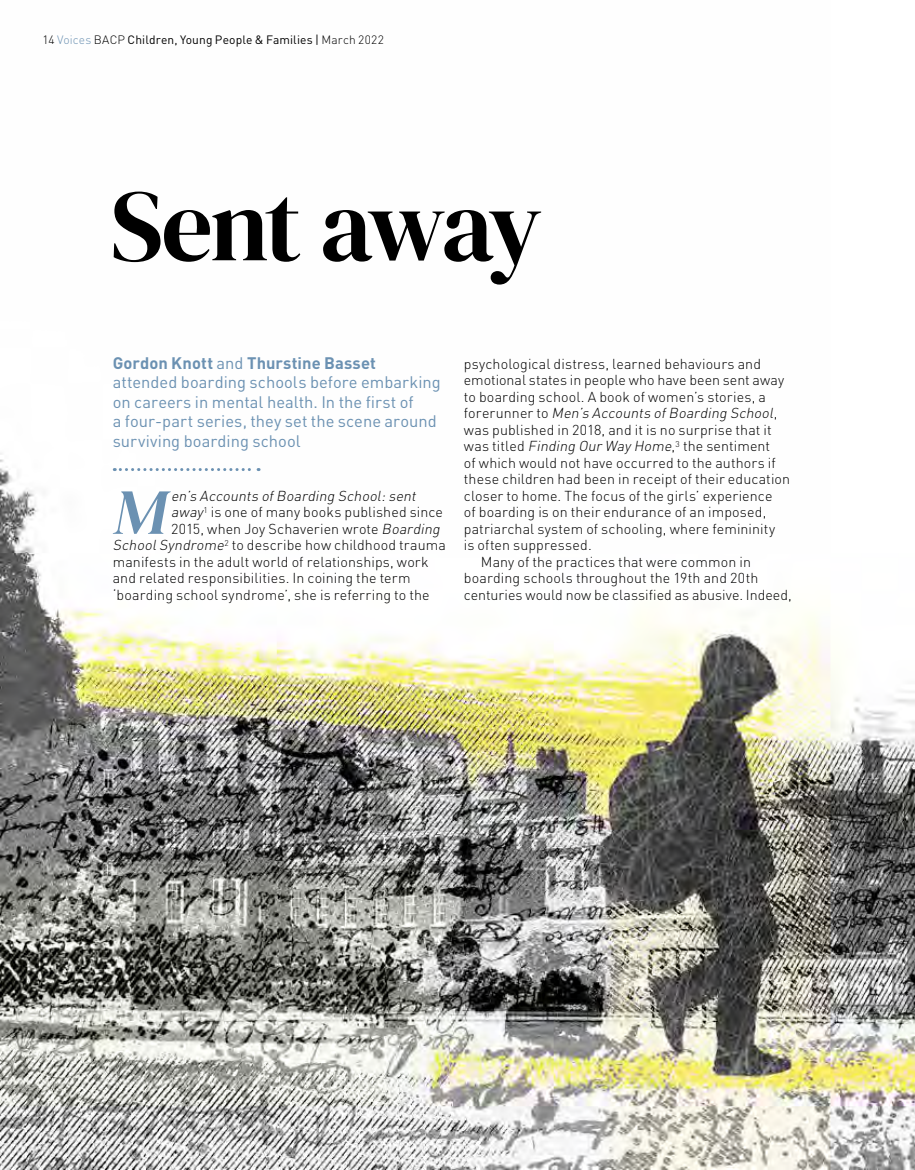
<style>
.page{position:relative;width:915px;height:1170px;background:#fff}
.page>*{position:absolute;margin:0;border:0;box-sizing:border-box;transform-origin:0 0}
.t1{font:101.25px "DM Serif Display";letter-spacing:-.04em;color:#000}
.t2{font:italic 64.2px "DM Serif Display";color:#6b91b2}
.t3{font:16.5px/19.5px "DIN";color:#6b91b2}
.t4{font:300 14.25px "DIN";letter-spacing:.01em;color:#000}
.t5{font:italic 300 14.25px "DIN";color:#000}
.t6{font:12px "DIN";letter-spacing:.01em;color:#000}
.s1{font-weight:300}
.s2{font-weight:300;color:#6b91b2}
.s3{font-weight:700}
.s4{font-style:italic}
.s5{font-style:normal}
</style>
<div class="page">
<img style="left:0;top:453px;width:914px;height:716px">
<svg style="left:114px;top:468px;width:145px;height:3px"></svg>
<p class="t6" style="left:43px;top:32px;width:343px"><span class="s1">14</span> <span class="s2">Voices</span> <span class="s1">BACP</span> Children, Young People &amp; Families | <span class="s1">March 2022</span></p>
<h1 class="t1" style="left:111px;top:167px;width:433px">Sent away</h1>
<p class="t3" style="left:113px;top:353px;width:329px"><span class="s3">Gordon Knott</span> and <span class="s3">Thurstine Basset </span>attended boarding schools before embarking on careers in mental health. In the first of<br>a four-part series, they set the scene around surviving boarding school</p>
<h2 class="t2" style="left:114px;top:475px;width:56px">M</h2>
<p class="t5" style="left:171px;top:487px;width:249px">en’s Accounts ofBoarding School:sent</p>
<p class="t4" style="left:171px;top:503px;width:273px"><span class="s4">away</span><sup>1</sup> is one of many books published since</p>
<p class="t4" style="left:171px;top:520px;width:273px">2015, when Joy Schaverien wrote <span class="s4">Boarding</span></p>
<p class="t4" style="left:113px;top:536px;width:334px"><span class="s4">SchoolSyndrome</span><sup>2</sup> to describe how childhood trauma</p>
<p class="t4" style="left:113px;top:553px;width:317px">manifests in the adult world of relationships, work</p>
<p class="t4" style="left:113px;top:569px;width:299px">and related responsibilities. In coining the term</p>
<p class="t4" style="left:113px;top:586px;width:318px">‘boarding school syndrome’, she is referring to the</p>
<p class="t4" style="left:463px;top:355px;width:298px">psychological distress, learned behaviours and</p>
<p class="t4" style="left:463px;top:371px;width:321px">emotional states in people who have been sent away</p>
<p class="t4" style="left:463px;top:388px;width:303px">to boarding school. A book of women’s stories, a</p>
<p class="t5" style="left:463px;top:404px;width:315px"><span class="s5">f o re r u n n e r t o</span> Men’s Accounts ofBoarding School<span class="s5">,</span></p>
<p class="t4" style="left:463px;top:421px;width:309px">was published in 2018, and it is no surprise that it</p>
<p class="t4" style="left:463px;top:437px;width:307px">was titled <span class="s4">Finding Our Way Home</span>,<sup>3</sup> the sentiment</p>
<p class="t4" style="left:463px;top:454px;width:313px">of which would not have occurred to the authors if</p>
<p class="t4" style="left:463px;top:470px;width:328px">these children had been in receipt of their education</p>
<p class="t4" style="left:463px;top:487px;width:310px">closer to home. The focus of the girls’ experience</p>
<p class="t4" style="left:463px;top:503px;width:304px">of boarding is on their endurance of an imposed,</p>
<p class="t4" style="left:463px;top:520px;width:313px">patriarchal system of schooling, where femininity</p>
<p class="t4" style="left:463px;top:536px;width:129px">is often suppressed.</p>
<p class="t4" style="left:480px;top:553px;width:271px">Many of the practices that were common in</p>
<p class="t4" style="left:463px;top:569px;width:296px">boarding schools throughout the 19th and 20th</p>
<p class="t4" style="left:463px;top:586px;width:329px">centuries would now be classified as abusive. Indeed,</p>
</div>
